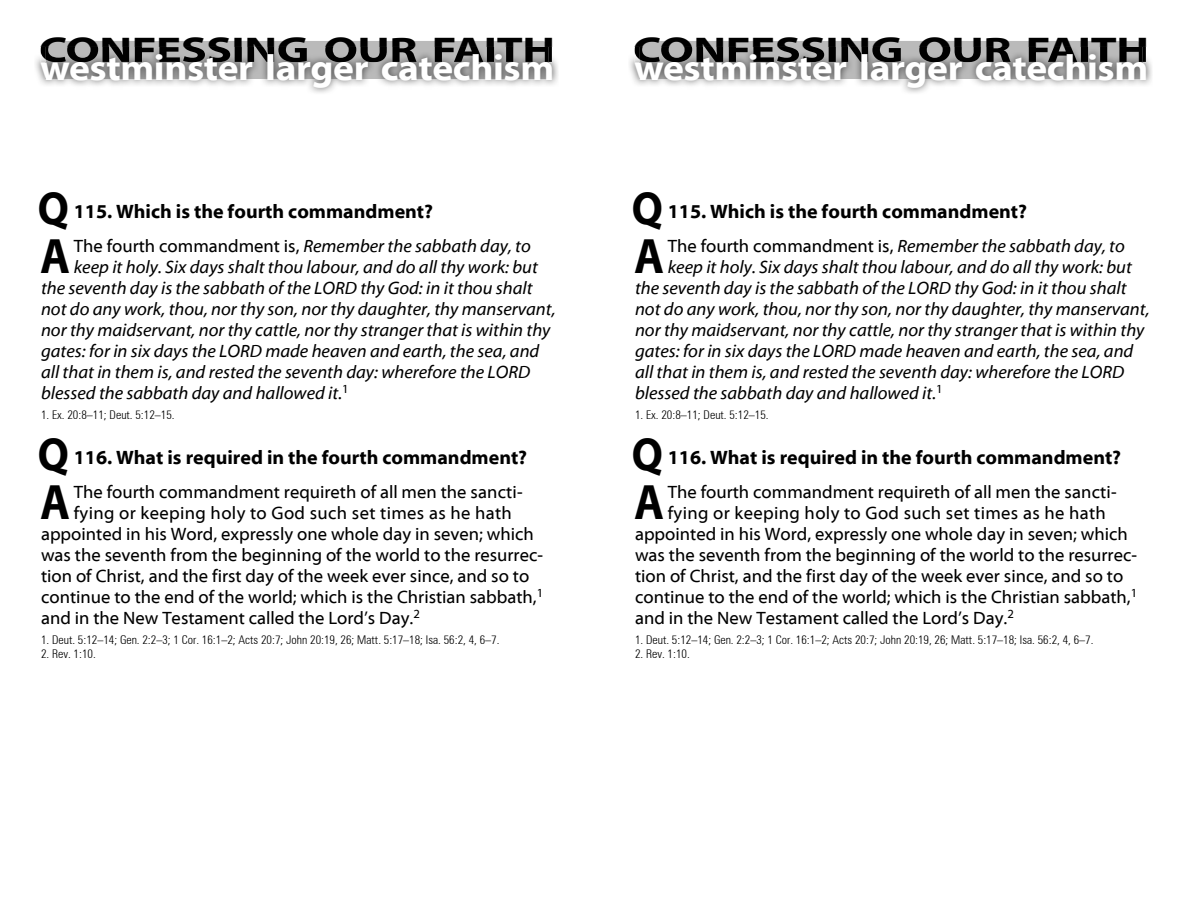
<style>
.page{position:relative;width:1188px;height:918px;background:#fff}
.page>*{position:absolute;margin:0;border:0;box-sizing:border-box;transform-origin:0 0}
.t1{font:700 50.1px "Myriad Web Pro";color:#000;scale:.88 1}
.t2{font:700 46.5px "Myriad Web Pro";color:#000;scale:.9 1}
.t3{font:700 36px "Myriad Web Pro";letter-spacing:-.01em;color:#fff;scale:1.07 1}
.t4{font:700 36px "Myriad Web Pro";letter-spacing:-.01em;color:#000;scale:1.28 1}
.t5{font:700 19.5px "Myriad Web Pro";color:#000}
.t6{font:italic 18px "Myriad Web Pro";color:#000}
.t7{font:18px "Myriad Web Pro";color:#000}
.t8{font:18px "Myriad Web Pro";letter-spacing:.02em;color:#000}
.t9{font:300 condensed 12px "Zurich BT";color:#000}
.s1{font-style:normal}
</style>
<div class="page">
<div style="left:46px;top:41px;width:503px;height:6px;background:#bababa"></div>
<img style="left:35px;top:48px;width:523px;height:45px">
<img style="left:46px;top:62px;width:503px;height:16px">
<img style="left:387px;top:47px;width:165px;height:15px">
<img style="left:46px;top:47px;width:341px;height:15px">
<div style="left:640px;top:41px;width:503px;height:6px;background:#bababa"></div>
<img style="left:629px;top:48px;width:523px;height:45px">
<img style="left:640px;top:62px;width:503px;height:16px">
<img style="left:981px;top:47px;width:165px;height:15px">
<img style="left:640px;top:47px;width:341px;height:15px">
<h3 class="t4" style="left:39px;top:30px;width:405px">CONFESSING OUR FAITH</h3>
<h3 class="t3" style="left:40px;top:48px;width:482px">westminster larger catechism</h3>
<h2 class="t2" style="left:38px;top:183px;width:36px">Q</h2>
<p class="t5" style="left:74px;top:201px;width:361px">115. Which is the fourth commandment?</p>
<h1 class="t1" style="left:40px;top:229px;width:36px">A</h1>
<p class="t6" style="left:74px;top:236px;width:459px"><span class="s1">The fourth commandment is,</span> Remember the sabbath day, to</p>
<p class="t6" style="left:74px;top:257px;width:466px">keep it holy. Six days shalt thou labour, and do all thy work: but</p>
<p class="t6" style="left:41px;top:278px;width:493px">the seventh day is the sabbath of the LORD thy God: in it thou shalt</p>
<p class="t6" style="left:41px;top:299px;width:516px">not do any work, thou, nor thy son, nor thy daughter, thy manservant,</p>
<p class="t6" style="left:41px;top:320px;width:511px">nor thy maidservant, nor thy cattle, nor thy stranger that is within thy</p>
<p class="t6" style="left:41px;top:341px;width:500px">gates: for in six days the LORD made heaven and earth, the sea, and</p>
<p class="t6" style="left:41px;top:362px;width:491px">all that in them is, and rested the seventh day: wherefore the LORD</p>
<p class="t6" style="left:41px;top:383px;width:309px">blessed the sabbath day and hallowed it.<sup>1</sup></p>
<p class="t9" style="left:41px;top:408px;width:135px">1. Ex. 20:8–11; Deut. 5:12–15.</p>
<h2 class="t2" style="left:38px;top:429px;width:36px">Q</h2>
<p class="t5" style="left:74px;top:447px;width:455px">116. What is required in the fourth commandment?</p>
<h1 class="t1" style="left:40px;top:475px;width:36px">A</h1>
<p class="t7" style="left:74px;top:482px;width:451px">The fourth commandment requireth of all men the sancti-</p>
<p class="t8" style="left:74px;top:503px;width:440px">fying or keeping holy to God such set times as he hath</p>
<p class="t7" style="left:41px;top:524px;width:494px">appointed in his Word, expressly one whole day in seven; which</p>
<p class="t7" style="left:41px;top:545px;width:504px">was the seventh from the beginning of the world to the resurrec-</p>
<p class="t7" style="left:41px;top:566px;width:490px">tion of Christ, and the first day of the week ever since, and so to</p>
<p class="t7" style="left:41px;top:587px;width:504px">continue to the end of the world; which is the Christian sabbath,<sup>1</sup></p>
<p class="t7" style="left:41px;top:608px;width:380px">and in the New Testament called the Lord’s Day.<sup>2</sup></p>
<p class="t9" style="left:41px;top:633px;width:460px">1. Deut. 5:12–14; Gen. 2:2–3; 1 Cor. 16:1–2; Acts 20:7; John 20:19, 26; Matt. 5:17–18; Isa. 56:2, 4, 6–7.</p>
<p class="t9" style="left:41px;top:646px;width:56px">2. Rev. 1:10.</p>
<h3 class="t4" style="left:633px;top:30px;width:405px">CONFESSING OUR FAITH</h3>
<h3 class="t3" style="left:634px;top:48px;width:482px">westminster larger catechism</h3>
<h2 class="t2" style="left:632px;top:183px;width:36px">Q</h2>
<p class="t5" style="left:668px;top:201px;width:361px">115. Which is the fourth commandment?</p>
<h1 class="t1" style="left:634px;top:229px;width:36px">A</h1>
<p class="t6" style="left:668px;top:236px;width:459px"><span class="s1">The fourth commandment is,</span> Remember the sabbath day, to</p>
<p class="t6" style="left:668px;top:257px;width:466px">keep it holy. Six days shalt thou labour, and do all thy work: but</p>
<p class="t6" style="left:635px;top:278px;width:493px">the seventh day is the sabbath of the LORD thy God: in it thou shalt</p>
<p class="t6" style="left:635px;top:299px;width:516px">not do any work, thou, nor thy son, nor thy daughter, thy manservant,</p>
<p class="t6" style="left:635px;top:320px;width:511px">nor thy maidservant, nor thy cattle, nor thy stranger that is within thy</p>
<p class="t6" style="left:635px;top:341px;width:500px">gates: for in six days the LORD made heaven and earth, the sea, and</p>
<p class="t6" style="left:635px;top:362px;width:491px">all that in them is, and rested the seventh day: wherefore the LORD</p>
<p class="t6" style="left:635px;top:383px;width:309px">blessed the sabbath day and hallowed it.<sup>1</sup></p>
<p class="t9" style="left:635px;top:408px;width:135px">1. Ex. 20:8–11; Deut. 5:12–15.</p>
<h2 class="t2" style="left:632px;top:429px;width:36px">Q</h2>
<p class="t5" style="left:668px;top:447px;width:455px">116. What is required in the fourth commandment?</p>
<h1 class="t1" style="left:634px;top:475px;width:36px">A</h1>
<p class="t7" style="left:668px;top:482px;width:451px">The fourth commandment requireth of all men the sancti-</p>
<p class="t8" style="left:668px;top:503px;width:440px">fying or keeping holy to God such set times as he hath</p>
<p class="t7" style="left:635px;top:524px;width:494px">appointed in his Word, expressly one whole day in seven; which</p>
<p class="t7" style="left:635px;top:545px;width:504px">was the seventh from the beginning of the world to the resurrec-</p>
<p class="t7" style="left:635px;top:566px;width:490px">tion of Christ, and the first day of the week ever since, and so to</p>
<p class="t7" style="left:635px;top:587px;width:504px">continue to the end of the world; which is the Christian sabbath,<sup>1</sup></p>
<p class="t7" style="left:635px;top:608px;width:380px">and in the New Testament called the Lord’s Day.<sup>2</sup></p>
<p class="t9" style="left:635px;top:633px;width:460px">1. Deut. 5:12–14; Gen. 2:2–3; 1 Cor. 16:1–2; Acts 20:7; John 20:19, 26; Matt. 5:17–18; Isa. 56:2, 4, 6–7.</p>
<p class="t9" style="left:635px;top:646px;width:56px">2. Rev. 1:10.</p>
</div>
